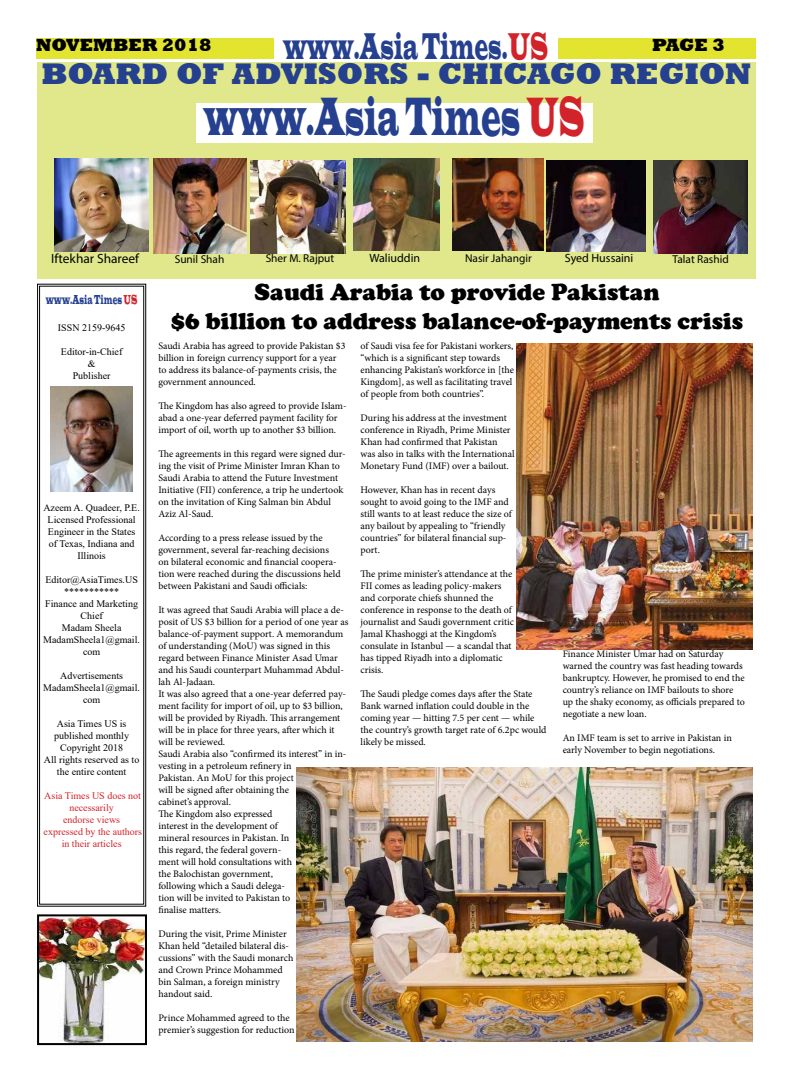
<style>
.page{position:relative;width:792px;height:1080px;background:#fff}
.page>*{position:absolute;margin:0;border:0;box-sizing:border-box;transform-origin:0 0}
.t1{font:55.5px "Latin Wide";color:#25408f;scale:.39 1}
.t2{font:38.3px "Latin Wide";color:#25408f;scale:.39 1}
.t3{font:800 30.6px "Rockwell";color:#25408f}
.t4{font:900 24px/28.8px "Cooper";color:#000;text-align:center}
.t5{font:800 18px "Rockwell";color:#000}
.t6{font:13.4px "Myriad Pro";color:#000}
.t7{font:13.4px "Latin Wide";color:#25408f;scale:.39 1}
.t8{font:12px "Myriad Pro";color:#000}
.t9{font:11.4px "Myriad Pro";color:#000}
.t10{font:10px/12px "Minion Pro";color:#000}
.t11{font:10px/12px "Times New Roman";color:#000;text-align:center}
.t12{font:10px/12px "Times New Roman";color:#d2232a;text-align:center}
.s1{color:#d2232a}
</style>
<div class="page">
<div style="left:36px;top:39px;width:720px;height:20px;background:#e2e42f"></div>
<div style="left:274px;top:37px;width:284px;height:24px;background:#fff"></div>
<svg style="left:37px;top:283px;width:110px;height:624px"></svg>
<div style="left:39px;top:286px;width:105px;height:619px;border:1px solid #000"></div>
<div style="left:37px;top:62px;width:719px;height:217px;background:#e0e88b"></div>
<img style="left:654px;top:160px;width:93px;height:94px">
<img style="left:55px;top:158px;width:93px;height:94px">
<img style="left:453px;top:158px;width:91px;height:92px">
<img style="left:354px;top:158px;width:85px;height:92px">
<div style="left:196px;top:103px;width:397px;height:40px;background:#fff"></div>
<img style="left:546px;top:160px;width:100px;height:92px">
<img style="left:153px;top:158px;width:93px;height:95px">
<div style="left:44px;top:296px;width:96px;height:10px;background:#fff"></div>
<img style="left:51px;top:386px;width:82px;height:105px">
<img style="left:251px;top:160px;width:95px;height:94px">
<img style="left:40px;top:917px;width:104px;height:125px">
<div style="left:37px;top:914px;width:110px;height:131px;border:2px solid #000"></div>
<img style="left:297px;top:768px;width:456px;height:274px">
<img style="left:516px;top:343px;width:237px;height:306px">
<h3 class="t5" style="left:36px;top:35px;width:177px">NOVEMBER 2018</h3>
<h2 class="t2" style="left:283px;top:22px;width:681px">www.Asia Times.<span class="s1">US</span></h2>
<h3 class="t5" style="left:652px;top:35px;width:74px">PAGE 3</h3>
<h3 class="t3" style="left:41px;top:56px;width:712px">BOARD OF ADVISORS - CHICAGO REGION</h3>
<h1 class="t1" style="left:204px;top:82px;width:977px">www.Asia Times <span class="s1">US</span></h1>
<h3 class="t6" style="left:51px;top:250px;width:90px">Iftekhar Shareef</h3>
<p class="t9" style="left:175px;top:252px;width:51px">Sunil Shah</p>
<p class="t8" style="left:369px;top:251px;width:52px">Waliuddin</p>
<p class="t9" style="left:672px;top:252px;width:58px">Talat Rashid</p>
<p class="t9" style="left:465px;top:251px;width:68px">Nasir Jahangir</p>
<p class="t8" style="left:565px;top:251px;width:70px">Syed Hussaini</p>
<p class="t9" style="left:266px;top:252px;width:70px">Sher M. Rajput</p>
<h3 class="t4" style="left:171px;top:277px;width:574px">Saudi Arabia to provide Pakistan<br>$6 billion to address balance-of-payments crisis</h3>
<p class="t10" style="left:158px;top:340px;width:189px">Saudi Arabia has agreed to provide Pakistan $3 billion in foreign currency support for a year to address its balance-of-payments crisis, the government announced.</p>
<p class="t10" style="left:158px;top:400px;width:190px">The Kingdom has also agreed to provide Islam&shy;abad a one-year deferred payment facility for import of oil, worth up to another $3 billion.</p>
<p class="t10" style="left:158px;top:448px;width:189px">The agreements in this regard were signed dur&shy;ing the visit of Prime Minister Imran Khan to Saudi Arabia to attend the Future Investment Initiative (FII) conference, a trip he undertook on the invitation of King Salman bin Abdul Aziz Al-Saud.</p>
<p class="t10" style="left:158px;top:532px;width:184px">According to a press release issued by the government, several far-reaching decisions on bilateral economic and financial coopera&shy;tion were reached during the discussions held between Pakistani and Saudi officials:</p>
<p class="t10" style="left:158px;top:604px;width:192px">It was agreed that Saudi Arabia will place a de&shy;posit of US $3 billion for a period of one year as balance-of-payment support. A memorandum of understanding (MoU) was signed in this regard between Finance Minister Asad Umar and his Saudi counterpart Muhammad Abdul&shy;lah Al-Jadaan.<br>It was also agreed that a one-year deferred pay&shy;ment facility for import of oil, up to $3 billion, will be provided by Riyadh. This arrangement will be in place for three years, after which it will be reviewed.<br>Saudi Arabia also “confirmed its interest” in in&shy;vesting in a petroleum refinery in<br>Pakistan. An MoU for this project<br>will be signed after obtaining the<br>cabinet’s approval.<br>The Kingdom also expressed<br>interest in the development of<br>mineral resources in Pakistan. In<br>this regard, the federal govern-<br>ment will hold consultations with<br>the Balochistan government,<br>following which a Saudi delega-<br>tion will be invited to Pakistan to<br>finalise matters.</p>
<p class="t10" style="left:158px;top:928px;width:136px">During the visit, Prime Minister<br>Khan held “detailed bilateral dis&shy;cussions” with the Saudi monarch and Crown Prince Mohammed bin Salman, a foreign ministry handout said.</p>
<p class="t10" style="left:158px;top:1012px;width:138px">Prince Mohammed agreed to the premier’s suggestion for reduction</p>
<h3 class="t7" style="left:46px;top:291px;width:237px">www.Asia Times <span class="s1">US</span></h3>
<p class="t11" style="left:58px;top:322px;width:69px">ISSN 2159-9645</p>
<p class="t11" style="left:61px;top:346px;width:63px">Editor-in-Chief &amp;<br>Publisher</p>
<p class="t10" style="left:361px;top:340px;width:155px">of Saudi visa fee for Pakistani workers, “which is a significant step towards enhancing Pakistan’s workforce in [the Kingdom], as well as facilitating travel of people from both countries”.</p>
<p class="t10" style="left:361px;top:412px;width:156px">During his address at the investment conference in Riyadh, Prime Minister Khan had confirmed that Pakistan was also in talks with the International Monetary Fund (IMF) over a bailout.</p>
<p class="t10" style="left:361px;top:484px;width:153px">However, Khan has in recent days sought to avoid going to the IMF and still wants to at least reduce the size of any bailout by appealing to “friendly countries” for bilateral financial sup&shy;port.</p>
<p class="t10" style="left:361px;top:568px;width:155px">The prime minister’s attendance at the FII comes as leading policy-makers and corporate chiefs shunned the conference in response to the death of journalist and Saudi government critic Jamal Khashoggi at the Kingdom’s consulate in Istanbul — a scandal that has tipped Riyadh into a diplomatic crisis.</p>
<p class="t10" style="left:361px;top:688px;width:187px">The Saudi pledge comes days after the State Bank warned inflation could double in the coming year — hitting 7.5 per cent — while the country’s growth target rate of 6.2pc would likely be missed.</p>
<p class="t11" style="left:43px;top:502px;width:98px">Azeem A. Quadeer, P.E.<br>Licensed Professional<br>Engineer in the States of Texas, Indiana and<br>Illinois</p>
<p class="t11" style="left:43px;top:574px;width:98px">Editor@AsiaTimes.US ***********<br>Finance and Marketing<br>Chief<br>Madam Sheela<br>MadamSheela1@gmail. com</p>
<p class="t11" style="left:43px;top:670px;width:98px">Advertisements<br>MadamSheela1@gmail. com</p>
<p class="t11" style="left:44px;top:718px;width:97px">Asia Times US is published monthly<br>Copyright 2018<br>All rights reserved as to the entire content</p>
<p class="t12" style="left:44px;top:790px;width:100px">Asia Times US does not necessarily<br>endorse views expressed by the authors in their articles</p>
<p class="t10" style="left:563px;top:648px;width:184px">Finance Minister Umar had on Saturday warned the country was fast heading towards bankruptcy. However, he promised to end the country’s reliance on IMF bailouts to shore up the shaky economy, as officials prepared to negotiate a new loan.</p>
<p class="t10" style="left:563px;top:732px;width:171px">An IMF team is set to arrive in Pakistan in early November to begin negotiations.</p>
</div>
